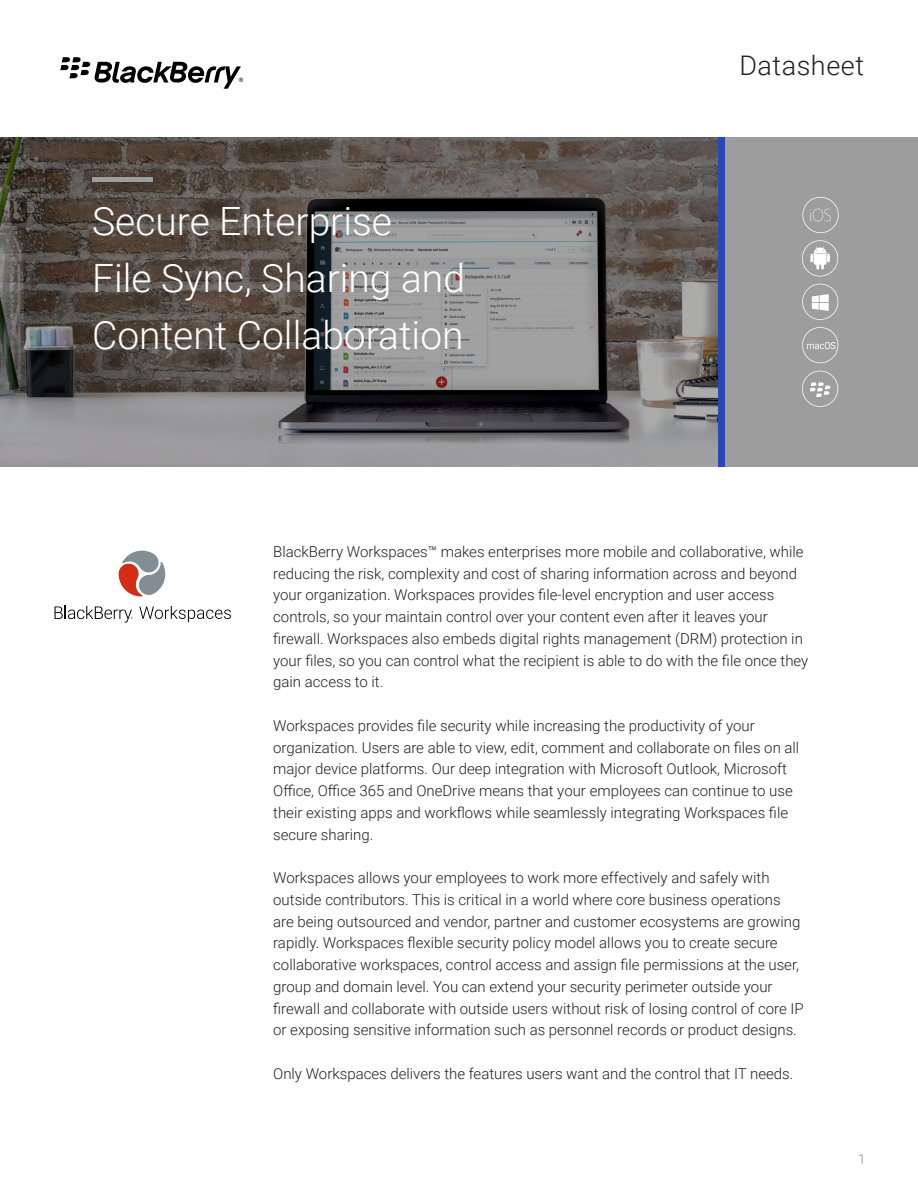
<style>
.page{position:relative;width:918px;height:1188px;background:#fff}
.page>*{position:absolute;margin:0;border:0;box-sizing:border-box;transform-origin:0 0}
.t1{font:300 39px "Roboto";color:#fff}
.t2{font:300 27px "Roboto";letter-spacing:.02em;color:#231f20}
.t3{font:300 15px/21.8px "Roboto";color:#231f20}
.t4{font:300 13.5px "Roboto";color:#938e8c}
</style>
<div class="page">
<svg style="left:60px;top:57px;width:183px;height:32px"></svg>
<svg style="left:0;top:137px;width:718px;height:329px;background:#6a6663"></svg>
<div style="left:92px;top:177px;width:61px;height:5px;background:#9d9d9d"></div>
<div style="left:718px;top:137px;width:200px;height:330px;background:#9d9d9d"></div>
<svg style="left:802px;top:197px;width:37px;height:36px"></svg>
<svg style="left:802px;top:240px;width:36px;height:37px"></svg>
<svg style="left:802px;top:284px;width:36px;height:36px"></svg>
<svg style="left:802px;top:327px;width:36px;height:36px"></svg>
<svg style="left:802px;top:371px;width:36px;height:36px"></svg>
<div style="left:718px;top:137px;width:6px;height:330px;background:#2948b5"></div>
<svg style="left:118px;top:551px;width:48px;height:46px"></svg>
<svg style="left:55px;top:606px;width:78px;height:17px"></svg>
<svg style="left:139px;top:606px;width:92px;height:16px"></svg>
<p class="t1" style="left:92px;top:194px;width:301px">Secure Enterprise</p>
<p class="t1" style="left:92px;top:251px;width:374px">File Sync, Sharing and</p>
<p class="t1" style="left:92px;top:308px;width:373px">Content Collaboration</p>
<p class="t2" style="left:739px;top:46px;width:126px">Datasheet</p>
<p class="t3" style="left:273px;top:540px;width:537px">BlackBerry Workspaces™ makes enterprises more mobile and collaborative, while reducing the risk, complexity and cost of sharing information across and beyond your organization. Workspaces provides file-level encryption and user access controls, so your maintain control over your content even after it leaves your firewall. Workspaces also embeds digital rights management (DRM) protection in your files, so you can control what the recipient is able to do with the file once they gain access to it.</p>
<p class="t3" style="left:273px;top:714px;width:528px">Workspaces provides file security while increasing the productivity of your organization. Users are able to view, edit, comment and collaborate on files on all major device platforms. Our deep integration with Microsoft Outlook, Microsoft Office, Office 365 and OneDrive means that your employees can continue to use their existing apps and workflows while seamlessly integrating Workspaces file secure sharing.</p>
<p class="t3" style="left:273px;top:866px;width:532px">Workspaces allows your employees to work more effectively and safely with outside contributors. This is critical in a world where core business operations are being outsourced and vendor, partner and customer ecosystems are growing rapidly. Workspaces flexible security policy model allows you to create secure collaborative workspaces, control access and assign file permissions at the user, group and domain level. You can extend your security perimeter outside your firewall and collaborate with outside users without risk of losing control of core IP or exposing sensitive information such as personnel records or product designs.</p>
<p class="t3" style="left:273px;top:1062px;width:522px">Only Workspaces delivers the features users want and the control that IT needs.</p>
<p class="t4" style="left:858px;top:1149px;width:9px">1</p>
</div>
